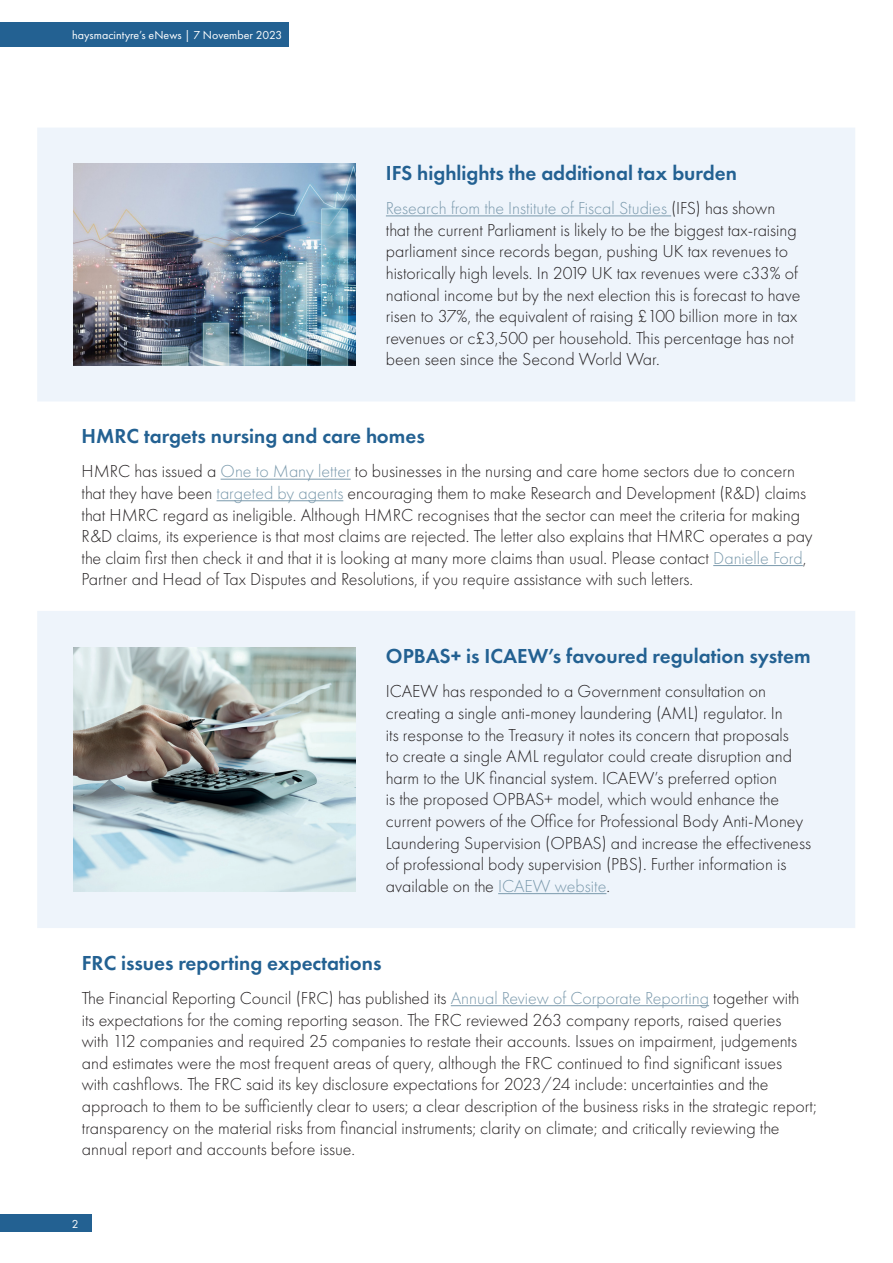
<style>
.page{position:relative;width:893px;height:1263px;background:#fff}
.page>*{position:absolute;margin:0;border:0;box-sizing:border-box;transform-origin:0 0}
.Article_title{font:600 21px "Futura PT";color:#236192}
.Body_copy{font:300 18px/21.6px "Futura PT";color:#231f20}
.t1{font:12px "Futura PT";color:#fff}
.s1{color:#7a99ac}
</style>
<div class="page">
<div style="left:0;top:23px;width:289px;height:24px;background:#236192"></div>
<div style="left:0;top:1215px;width:91px;height:17px;background:#236192"></div>
<hr style="left:221px;top:479px;width:130px;height:1px;background:#7a99ac">
<hr style="left:217px;top:500px;width:126px;height:1px;background:#7a99ac">
<hr style="left:713px;top:565px;width:90px;height:1px;background:#7a99ac">
<hr style="left:451px;top:1005px;width:258px;height:1px;background:#7a99ac">
<div style="left:37px;top:128px;width:818px;height:273px;background:#eef4fb"></div>
<img style="left:73px;top:164px;width:282px;height:201px">
<hr style="left:386px;top:215px;width:285px;height:1px;background:#7a99ac">
<div style="left:37px;top:611px;width:818px;height:317px;background:#eef4fb"></div>
<img style="left:73px;top:647px;width:282px;height:245px">
<hr style="left:498px;top:893px;width:108px;height:1px;background:#7a99ac">
<p class="t1" style="left:72px;top:28px;width:212px">haysmacintyre’s eNews | 7 November 2023</p>
<p class="Article_title" style="left:386px;top:160px;width:353px">IFS highlights the additional tax burden</p>
<p class="Body_copy" style="left:386px;top:197px;width:416px"><span class="s1">Research from the Institute of Fiscal Studies</span> (IFS) has shown that the current Parliament is likely to be the biggest tax-raising parliament since records began, pushing UK tax revenues to historically high levels. In 2019 UK tax revenues were c33% of national income but by the next election this is forecast to have risen to 37%, the equivalent of raising £100 billion more in tax revenues or c£3,500 per household. This percentage has not been seen since the Second World War.</p>
<p class="Article_title" style="left:82px;top:423px;width:345px">HMRC targets nursing and care homes</p>
<p class="Body_copy" style="left:82px;top:461px;width:732px">HMRC has issued a <span class="s1">One to Many letter</span> to businesses in the nursing and care home sectors due to concern that they have been <span class="s1">targeted by agents</span> encouraging them to make Research and Development (R&amp;D) claims that HMRC regard as ineligible. Although HMRC recognises that the sector can meet the criteria for making R&amp;D claims, its experience is that most claims are rejected. The letter also explains that HMRC operates a pay the claim first then check it and that it is looking at many more claims than usual. Please contact <span class="s1">Danielle Ford</span>, Partner and Head of Tax Disputes and Resolutions, if you require assistance with such letters.</p>
<p class="Article_title" style="left:386px;top:643px;width:426px">OPBAS+ is ICAEW’s favoured regulation system</p>
<p class="Body_copy" style="left:386px;top:681px;width:427px">ICAEW has responded to a Government consultation on creating a single anti-money laundering (AML) regulator. In<br>its response to the Treasury it notes its concern that proposals<br>to create a single AML regulator could create disruption and harm to the UK financial system. ICAEW’s preferred option<br>is the proposed OPBAS+ model, which would enhance the current powers of the Office for Professional Body Anti-Money Laundering Supervision (OPBAS) and increase the effectiveness of professional body supervision (PBS). Further information is available on the <span class="s1">ICAEW website</span>.</p>
<p class="Article_title" style="left:82px;top:949px;width:301px">FRC issues reporting expectations</p>
<p class="Body_copy" style="left:82px;top:987px;width:736px">The Financial Reporting Council (FRC) has published its <span class="s1">Annual Review of Corporate Reporting</span> together with its expectations for the coming reporting season. The FRC reviewed 263 company reports, raised queries<br>with 112 companies and required 25 companies to restate their accounts. Issues on impairment, judgements and estimates were the most frequent areas of query, although the FRC continued to find significant issues<br>with cashflows. The FRC said its key disclosure expectations for 2023/24 include: uncertainties and the approach to them to be sufficiently clear to users; a clear description of the business risks in the strategic report; transparency on the material risks from financial instruments; clarity on climate; and critically reviewing the annual report and accounts before issue.</p>
<p class="t1" style="left:72px;top:1217px;width:8px">2</p>
</div>
